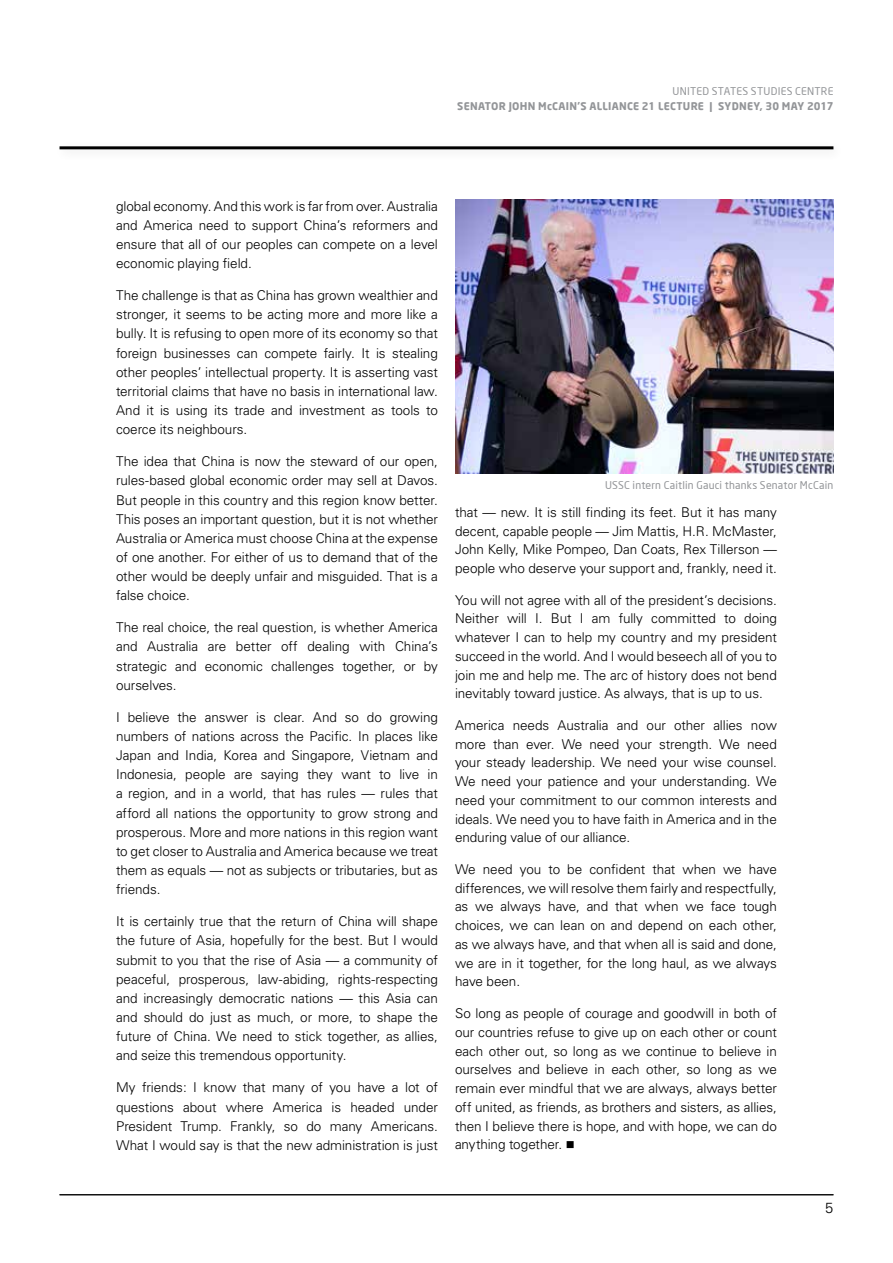
<style>
.page{position:relative;width:893px;height:1263px;background:#fff}
.page>*{position:absolute;margin:0;border:0;box-sizing:border-box;transform-origin:0 0}
.t1{font:300 14.7px "Univers";color:#000}
.t2{font:300 13.5px/19.2px "Univers";letter-spacing:-.005em;color:#000;text-align:justify}
.t3{font:10.5px "Neo Sans";letter-spacing:.02em;color:#939598}
.t4{font:700 10.5px "Neo Sans";letter-spacing:.025em;color:#939598}
</style>
<div class="page">
<div style="left:54px;top:140px;width:791px;height:21px;background:#000;opacity:.12"></div>
<hr style="left:60px;top:146px;width:773px;height:3px;background:#000">
<div style="left:56px;top:1188px;width:787px;height:19px;background:#000;opacity:.12"></div>
<hr style="left:60px;top:1194px;width:773px;height:1px;background:#000">
<img style="left:455px;top:200px;width:378px;height:273px">
<p class="t3" style="left:672px;top:84px;width:162px">UNITED STATES STUDIES CENTRE</p>
<p class="t4" style="left:457px;top:100px;width:378px">SENATOR JOHN McCAIN’S ALLIANCE 21 LECTURE | SYDNEY, 30 MAY 2017</p>
<p class="t2" style="left:116px;top:196px;width:323px">global economy. And this work is far from over. Australia and America need to support China’s reformers and ensure that all of our peoples can compete on a level economic playing field.</p>
<p class="t2" style="left:116px;top:286px;width:323px">The challenge is that as China has grown wealthier and stronger, it seems to be acting more and more like a bully. It is refusing to open more of its economy so that foreign businesses can compete fairly. It is stealing other peoples’ intellectual property. It is asserting vast territorial claims that have no basis in international law.<br>And it is using its trade and investment as tools to coerce its neighbours.</p>
<p class="t2" style="left:116px;top:452px;width:323px">The idea that China is now the steward of our open, rules-based global economic order may sell at Davos.<br>But people in this country and this region know better.<br>This poses an important question, but it is not whether Australia or America must choose China at the expense of one another. For either of us to demand that of the other would be deeply unfair and misguided. That is a false choice.</p>
<p class="t2" style="left:116px;top:618px;width:323px">The real choice, the real question, is whether America and Australia are better off dealing with China’s strategic and economic challenges together, or by ourselves.</p>
<p class="t2" style="left:116px;top:707px;width:323px">I believe the answer is clear. And so do growing numbers of nations across the Pacific. In places like Japan and India, Korea and Singapore, Vietnam and Indonesia, people are saying they want to live in a region, and in a world, that has rules — rules that afford all nations the opportunity to grow strong and prosperous. More and more nations in this region want to get closer to Australia and America because we treat them as equals — not as subjects or tributaries, but as friends.</p>
<p class="t2" style="left:116px;top:912px;width:323px">It is certainly true that the return of China will shape the future of Asia, hopefully for the best. But I would submit to you that the rise of Asia — a community of peaceful, prosperous, law-abiding, rights-respecting and increasingly democratic nations — this Asia can and should do just as much, or more, to shape the future of China. We need to stick together, as allies, and seize this tremendous opportunity.</p>
<p class="t2" style="left:116px;top:1078px;width:323px">My friends: I know that many of you have a lot of questions about where America is headed under President Trump. Frankly, so do many Americans.<br>What I would say is that the new administration is just</p>
<p class="t3" style="left:605px;top:478px;width:230px">USSC intern Caitlin Gauci thanks Senator McCain</p>
<p class="t2" style="left:455px;top:503px;width:323px;line-height:18.8px">that — new. It is still finding its feet. But it has many decent, capable people — Jim Mattis, H.R. McMaster, John Kelly, Mike Pompeo, Dan Coats, Rex Tillerson — people who deserve your support and, frankly, need it.</p>
<p class="t2" style="left:455px;top:590px;width:323px;line-height:18.8px">You will not agree with all of the president’s decisions.<br>Neither will I. But I am fully committed to doing whatever I can to help my country and my president succeed in the world. And I would beseech all of you to join me and help me. The arc of history does not bend inevitably toward justice. As always, that is up to us.</p>
<p class="t2" style="left:455px;top:716px;width:323px;line-height:18.8px">America needs Australia and our other allies now more than ever. We need your strength. We need your steady leadership. We need your wise counsel.<br>We need your patience and your understanding. We need your commitment to our common interests and ideals. We need you to have faith in America and in the enduring value of our alliance.</p>
<p class="t2" style="left:455px;top:860px;width:323px;line-height:18.8px">We need you to be confident that when we have differences, we will resolve them fairly and respectfully, as we always have, and that when we face tough choices, we can lean on and depend on each other, as we always have, and that when all is said and done, we are in it together, for the long haul, as we always have been.</p>
<p class="t2" style="left:455px;top:1004px;width:323px;line-height:18.8px">So long as people of courage and goodwill in both of our countries refuse to give up on each other or count each other out, so long as we continue to believe in ourselves and believe in each other, so long as we remain ever mindful that we are always, always better off united, as friends, as brothers and sisters, as allies, then I believe there is hope, and with hope, we can do anything together. ■</p>
<p class="t1" style="left:825px;top:1199px;width:10px">5</p>
</div>
